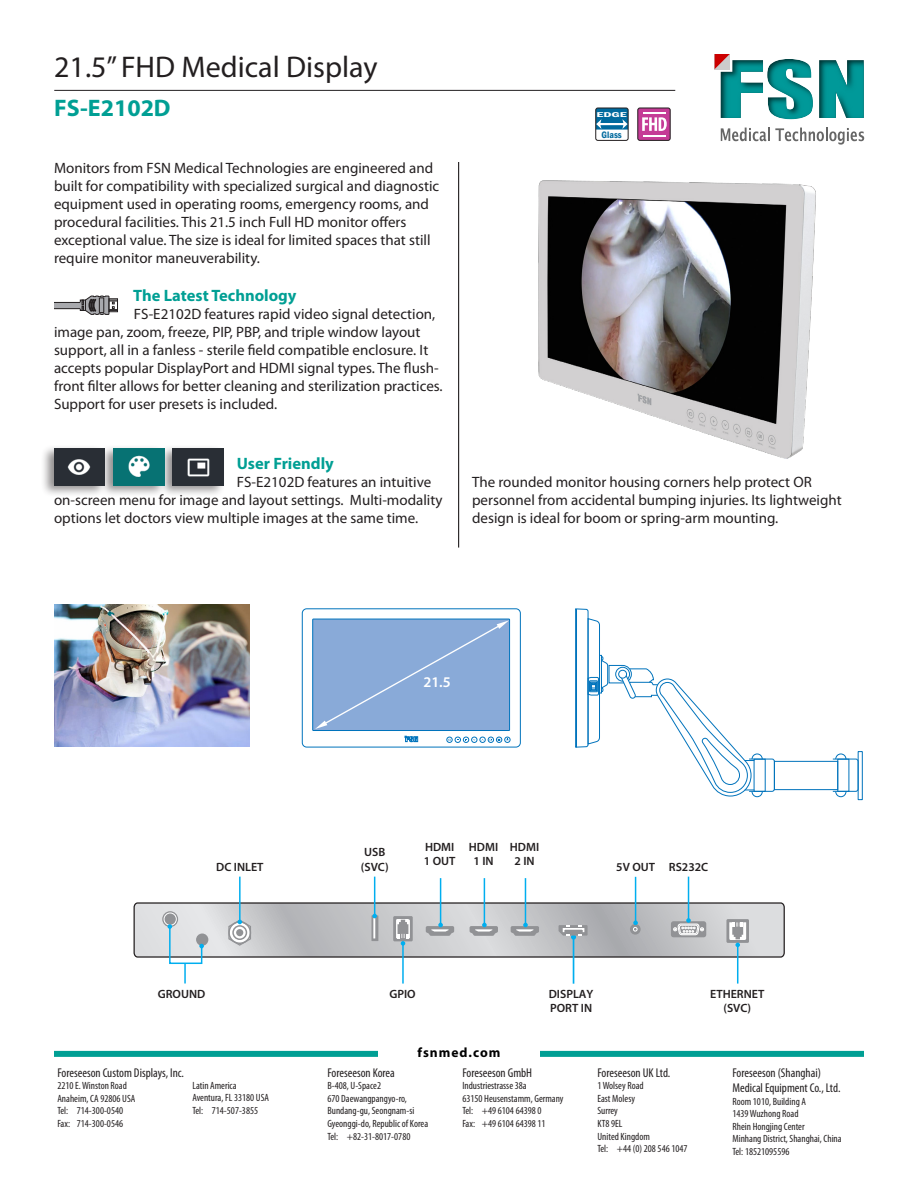
<style>
.page{position:relative;width:918px;height:1188px;background:#fff}
.page>*{position:absolute;margin:0;border:0;box-sizing:border-box;transform-origin:0 0}
.t1{font:30px "Myriad Pro";color:#231f20}
.t2{font:700 24px "Myriad Pro";color:#009f94}
.t3{font:700 16.5px "Myriad Pro";color:#009f94}
.t4{font:15px/18px "Myriad Pro";color:#231f20}
.t5{font:600 14.85px "Myriad Pro";color:#fff}
.t6{font:700 13.5px "Myriad Pro";letter-spacing:.075em;color:#000}
.t7{font:condensed 12.75px "Myriad Pro";color:#231f20}
.t8{font:600 12px/14.4px "Myriad Pro";color:#231f20;text-align:center}
.t9{font:condensed 10.5px "Myriad Pro";color:#231f20}
.t10{font:600 condensed 9.6px "Franklin Gothic";color:#006a9e}
.t11{font:600 condensed 7.2px "Franklin Gothic";color:#fff;scale:2 1}
</style>
<div class="page">
<div style="left:54px;top:1051px;width:324px;height:6px;background:#009f94"></div>
<div style="left:540px;top:1051px;width:324px;height:6px;background:#009f94"></div>
<img style="left:819px;top:60px;width:45px;height:58px">
<svg style="left:721px;top:128px;width:143px;height:17px"></svg>
<svg style="left:715px;top:54px;width:98px;height:65px"></svg>
<hr style="left:54px;top:90px;width:621px;height:1px;background:#231f20">
<img style="left:538px;top:180px;width:278px;height:279px">
<svg style="left:54px;top:296px;width:64px;height:19px"></svg>
<div style="left:41px;top:444px;width:185px;height:53px;background:#231f20;opacity:.5"></div>
<img style="left:54px;top:448px;width:51px;height:37px">
<img style="left:113px;top:448px;width:51px;height:37px">
<img style="left:172px;top:448px;width:51px;height:37px">
<hr style="left:458px;top:162px;width:1px;height:386px;background:#231f20">
<div style="left:302px;top:608px;width:219px;height:139px;border:1px solid #0073bc;border-radius:4px"></div>
<div style="left:312px;top:619px;width:198px;height:112px;border:1px solid #0073bc"></div>
<svg style="left:405px;top:736px;width:13px;height:6px"></svg>
<svg style="left:447px;top:737px;width:63px;height:6px"></svg>
<div style="left:315px;top:620px;width:194px;height:109px;background:#89aad8"></div>
<div style="left:858px;top:751px;width:5px;height:49px;border:1px solid #0073bc"></div>
<svg style="left:832px;top:753px;width:27px;height:44px"></svg>
<div style="left:774px;top:761px;width:64px;height:29px;border:1px solid #0073bc"></div>
<svg style="left:575px;top:609px;width:200px;height:188px"></svg>
<hr style="left:688px;top:877px;width:1px;height:44px;background:#00aeef">
<hr style="left:573px;top:936px;width:1px;height:48px;background:#00aeef">
<hr style="left:184px;top:963px;width:2px;height:21px;background:#00aeef">
<hr style="left:635px;top:877px;width:1px;height:46px;background:#00aeef">
<hr style="left:402px;top:944px;width:2px;height:40px;background:#00aeef">
<hr style="left:737px;top:945px;width:1px;height:39px;background:#00aeef">
<hr style="left:374px;top:877px;width:1px;height:39px;background:#00aeef">
<hr style="left:525px;top:878px;width:1px;height:47px;background:#00aeef">
<hr style="left:484px;top:878px;width:1px;height:47px;background:#00aeef">
<hr style="left:440px;top:878px;width:1px;height:47px;background:#00aeef">
<hr style="left:239px;top:877px;width:2px;height:45px;background:#00aeef">
<svg style="left:134px;top:902px;width:651px;height:63px"></svg>
<img style="left:54px;top:605px;width:196px;height:142px">
<div style="left:638px;top:108px;width:32px;height:32px;background:#c53b96;border-radius:2px"></div>
<div style="left:637px;top:108px;width:34px;height:33px;border:1px solid #231f20;border-radius:2px"></div>
<hr style="left:643px;top:135px;width:23px;height:2px;background:#fff">
<svg style="left:642px;top:112px;width:25px;height:19px"></svg>
<div style="left:595px;top:108px;width:34px;height:33px;border:1px solid #231f20;border-radius:2px"></div>
<svg style="left:596px;top:108px;width:32px;height:22px"></svg>
<p class="t1" style="left:54px;top:48px;width:325px">21.5” FHD Medical Display</p>
<p class="t2" style="left:54px;top:92px;width:118px">FS-E2102D</p>
<p class="t4" style="left:54px;top:159px;width:387px">Monitors from FSN Medical Technologies are engineered and built for compatibility with specialized surgical and diagnostic equipment used in operating rooms, emergency rooms, and procedural facilities. This 21.5 inch Full HD monitor offers exceptional value. The size is ideal for limited spaces that still require monitor maneuverability.</p>
<p class="t3" style="left:133px;top:285px;width:165px">The Latest Technology</p>
<p class="t4" style="left:54px;top:305px;width:390px;text-indent:80px">FS-E2102D features rapid video signal detection, image pan, zoom, freeze, PIP, PBP, and triple window layout support, all in a fanless - sterile field compatible enclosure. It accepts popular DisplayPort and HDMI signal types. The flush&shy;front filter allows for better cleaning and sterilization practices.<br>Support for user presets is included.</p>
<p class="t11" style="left:597px;top:110px;width:17px">EDGE</p>
<p class="t10" style="left:602px;top:128px;width:22px">Glass</p>
<p class="t3" style="left:237px;top:453px;width:99px">User Friendly</p>
<p class="t4" style="left:54px;top:473px;width:390px;text-indent:183px">FS-E2102D features an intuitive on-screen menu for image and layout settings. Multi-modality options let doctors view multiple images at the same time.</p>
<p class="t4" style="left:472px;top:473px;width:371px">The rounded monitor housing corners help protect OR personnel from accidental bumping injuries. Its lightweight design is ideal for boom or spring-arm mounting.</p>
<p class="t5" style="left:423px;top:673px;width:29px">21.5</p>
<p class="t8" style="left:424px;top:839px;width:33px;text-align:left">HDMI<br>1 OUT</p>
<p class="t8" style="left:469px;top:839px;width:31px">HDMI<br>1 IN</p>
<p class="t8" style="left:510px;top:839px;width:31px">HDMI<br>2 IN</p>
<p class="t8" style="left:361px;top:845px;width:29px;text-align:left">USB (SVC)</p>
<p class="t8" style="left:616px;top:859px;width:40px">5V OUT</p>
<p class="t8" style="left:216px;top:859px;width:49px">DC INLET</p>
<p class="t8" style="left:669px;top:859px;width:41px">RS232C</p>
<p class="t8" style="left:158px;top:986px;width:49px">GROUND</p>
<p class="t8" style="left:389px;top:986px;width:28px">GPIO</p>
<p class="t6" style="left:418px;top:1044px;width:84px">fsnmed.com</p>
<p class="t8" style="left:549px;top:986px;width:46px;text-align:left">DISPLAY<br>PORT IN</p>
<p class="t7" style="left:57px;top:1065px;width:128px">Foreseeson Custom Displays, Inc.</p>
<p class="t9" style="left:57px;top:1079px;width:71px">2210 E. Winston Road</p>
<p class="t9" style="left:57px;top:1092px;width:80px">Anaheim, CA 92806 USA</p>
<p class="t9" style="left:57px;top:1105px;width:67px">Tel: 714-300-0540</p>
<p class="t9" style="left:57px;top:1117px;width:67px">Fax: 714-300-0546</p>
<p class="t9" style="left:192px;top:1079px;width:46px">Latin America</p>
<p class="t9" style="left:192px;top:1091px;width:78px">Aventura, FL 33180 USA</p>
<p class="t9" style="left:192px;top:1104px;width:67px">Tel: 714-507-3855</p>
<p class="t7" style="left:327px;top:1065px;width:69px">Foreseeson Korea</p>
<p class="t9" style="left:327px;top:1079px;width:55px">B-408, U-Space2</p>
<p class="t9" style="left:327px;top:1092px;width:81px">670 Daewangpangyo-ro,</p>
<p class="t9" style="left:327px;top:1105px;width:88px">Bundang-gu, Seongnam-si</p>
<p class="t9" style="left:327px;top:1117px;width:102px">Gyeonggi-do, Republic of Korea</p>
<p class="t9" style="left:327px;top:1130px;width:84px">Tel: +82-31-8017-0780</p>
<p class="t7" style="left:462px;top:1065px;width:71px">Foreseeson GmbH</p>
<p class="t9" style="left:462px;top:1079px;width:66px">Industriestrasse 38a</p>
<p class="t9" style="left:462px;top:1092px;width:103px">63150 Heusenstamm, Germany</p>
<p class="t9" style="left:462px;top:1105px;width:81px">Tel: +49 6104 64398 0</p>
<p class="t9" style="left:462px;top:1117px;width:85px">Fax: +49 6104 64398 11</p>
<p class="t7" style="left:597px;top:1065px;width:75px">Foreseeson UK Ltd.</p>
<p class="t9" style="left:597px;top:1079px;width:48px">1 Wolsey Road</p>
<p class="t9" style="left:597px;top:1092px;width:39px">East Molesy</p>
<p class="t9" style="left:597px;top:1105px;width:22px">Surrey</p>
<p class="t9" style="left:597px;top:1117px;width:27px">KT8 9EL</p>
<p class="t9" style="left:597px;top:1130px;width:54px">United Kingdom</p>
<p class="t9" style="left:597px;top:1142px;width:92px">Tel: +44 (0) 208 546 1047</p>
<p class="t8" style="left:710px;top:986px;width:56px">ETHERNET (SVC)</p>
<p class="t7" style="left:732px;top:1065px;width:90px">Foreseeson (Shanghai)</p>
<p class="t7" style="left:732px;top:1080px;width:110px">Medical Equipment Co., Ltd.</p>
<p class="t9" style="left:732px;top:1095px;width:75px">Room 1010, Building A</p>
<p class="t9" style="left:732px;top:1107px;width:68px">1439 Wuzhong Road</p>
<p class="t9" style="left:732px;top:1120px;width:74px">Rhein Hongjing Center</p>
<p class="t9" style="left:732px;top:1133px;width:111px">Minhang District, Shanghai, China</p>
<p class="t9" style="left:732px;top:1145px;width:59px">Tel: 18521095596</p>
</div>
